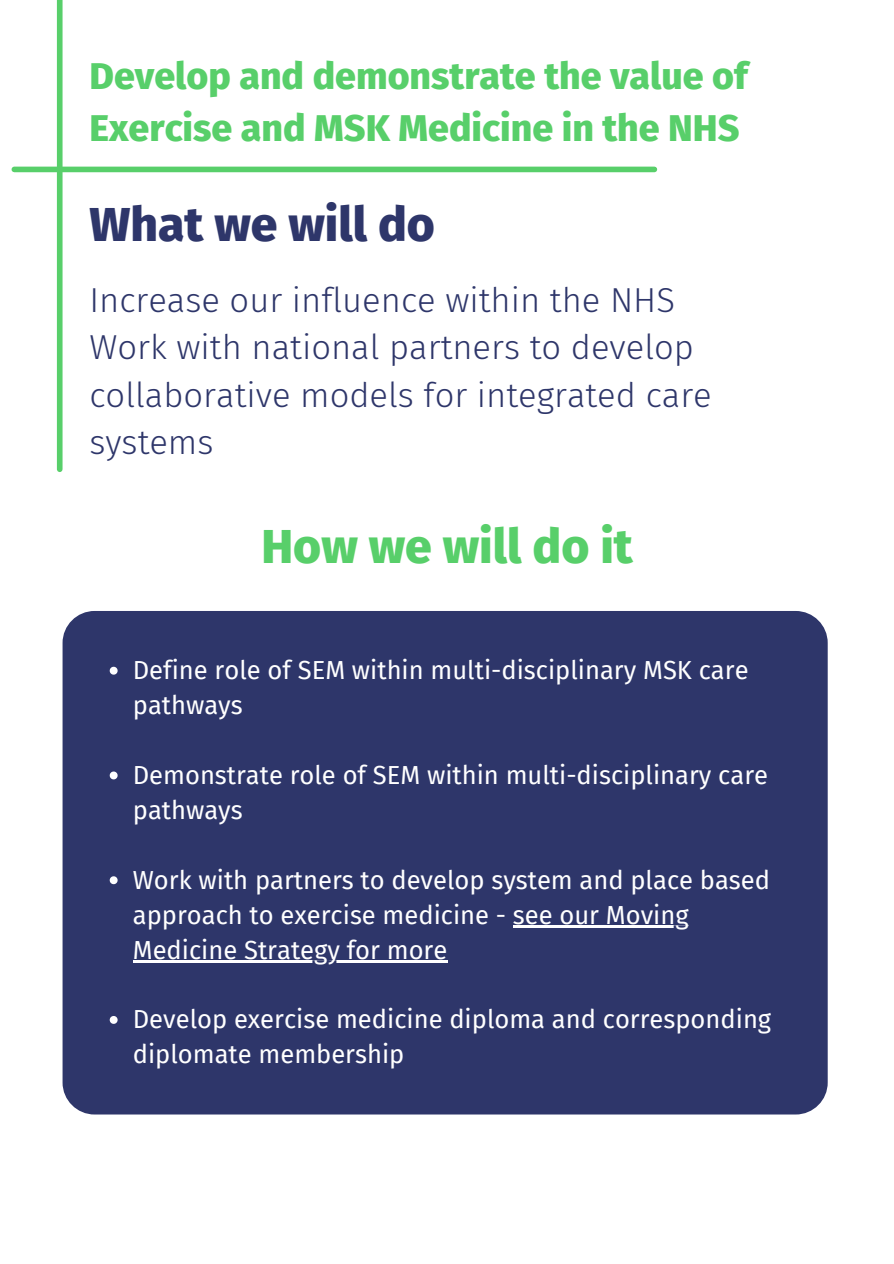
<style>
.page{position:relative;width:894px;height:1264px;background:#fff}
.page>*{position:absolute;margin:0;border:0;box-sizing:border-box;transform-origin:0 0}
.t1{font:800 48px "Fira Sans";color:#58cf6a}
.t2{font:800 48px "Fira Sans";color:#2e366a}
.t3{font:800 37.5px/51.8px "Fira Sans";color:#58cf6a}
.t4{font:300 34.5px/47.2px "Fira Sans";color:#2e366a}
.t5{font:25.5px/35px "Fira Sans";color:#fff}
</style>
<div class="page">
<div style="left:14px;top:167px;width:640px;height:5px;background:#58cf6a"></div>
<div style="left:57px;top:0;width:5px;height:469px;background:#58cf6a"></div>
<div style="left:63px;top:611px;width:764px;height:503px;background:#2e366a;border-radius:32px"></div>
<svg style="left:110px;top:666px;width:8px;height:8px"></svg>
<svg style="left:110px;top:771px;width:8px;height:8px"></svg>
<svg style="left:110px;top:876px;width:8px;height:8px"></svg>
<hr style="left:513px;top:925px;width:175px;height:3px;background:#fff">
<hr style="left:133px;top:960px;width:314px;height:3px;background:#fff">
<svg style="left:110px;top:1016px;width:8px;height:7px"></svg>
<p class="t3" style="left:89px;top:50px;width:659px">Develop and demonstrate the value of<br>Exercise and MSK Medicine in the NHS</p>
<p class="t2" style="left:89px;top:196px;width:347px">What we will do</p>
<p class="t4" style="left:89px;top:277px;width:587px">Increase our influence within the NHS</p>
<p class="t4" style="left:89px;top:324px;width:623px">Work with national partners to develop collaborative models for integrated care systems</p>
<p class="t1" style="left:261px;top:517px;width:373px">How we will do it</p>
<p class="t5" style="left:133px;top:653px;width:617px">Define role of SEM within multi-disciplinary MSK care pathways</p>
<p class="t5" style="left:133px;top:758px;width:636px">Demonstrate role of SEM within multi-disciplinary care pathways</p>
<p class="t5" style="left:133px;top:862px;width:638px">Work with partners to develop system and place based approach to exercise medicine - see our Moving<br>Medicine Strategy for more</p>
<p class="t5" style="left:133px;top:1002px;width:639px">Develop exercise medicine diploma and corresponding diplomate membership</p>
</div>
